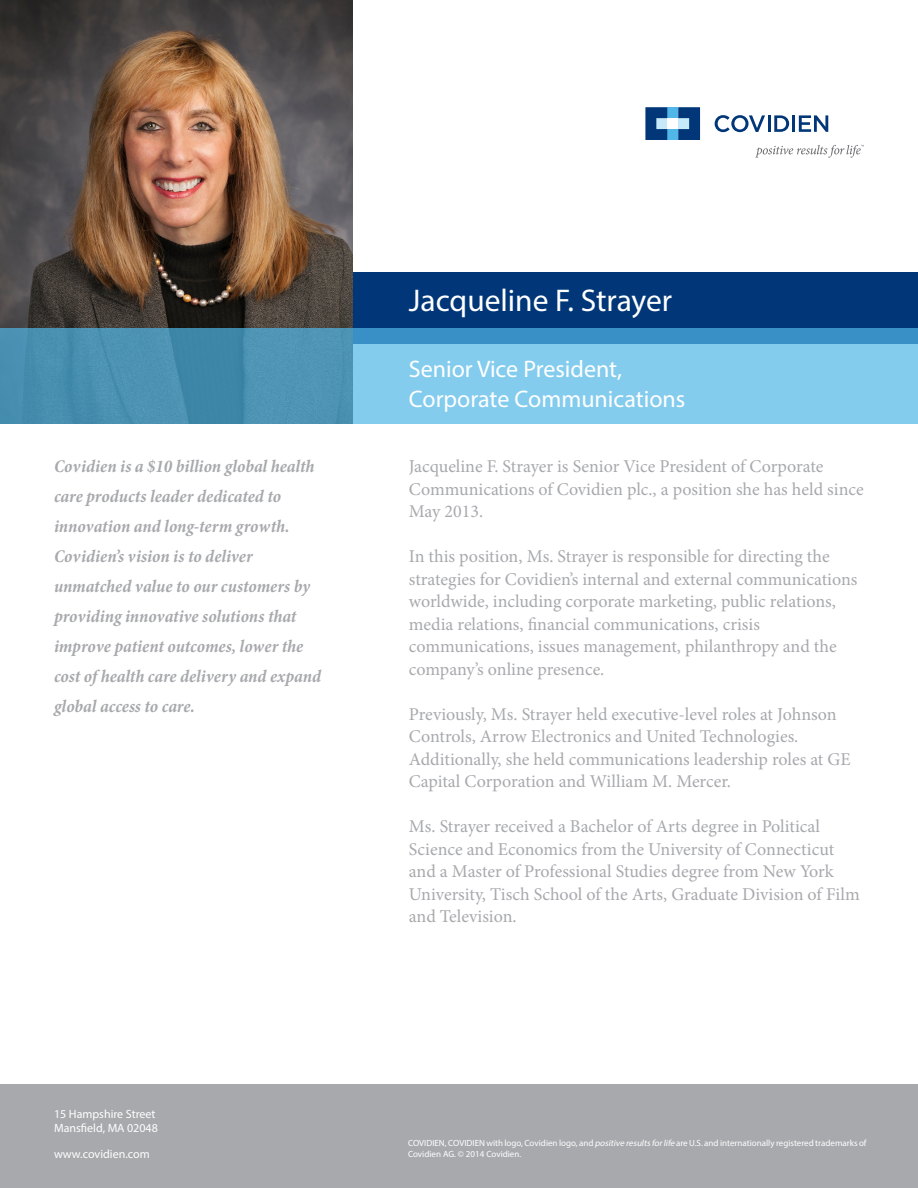
<style>
.page{position:relative;width:918px;height:1188px;background:#fff}
.page>*{position:absolute;margin:0;border:0;box-sizing:border-box;transform-origin:0 0}
.t1{font:31.5px "Myriad Pro";color:#fff}
.t2{font:24px/30px "Myriad Pro";color:#fff}
.t3{font:18px/22.5px "Minion Pro";color:#a8a9ad}
.t4{font:italic 700 condensed 18px/30px "Minion Pro";letter-spacing:-.005em;color:#a8a9ad}
.t5{font:12px "Myriad Pro";color:#fff}
.t6{font:9px/10.8px "Myriad Pro";color:#fff}
.s1{font-style:italic}
</style>
<div class="page">
<div style="left:0;top:272px;width:918px;height:72px;background:#013778"></div>
<div style="left:0;top:1084px;width:918px;height:104px;background:#a8a9ad"></div>
<img style="left:0;top:0;width:352px;height:328px">
<svg style="left:0;top:328px;width:918px;height:95px;background:#65aed1"></svg>
<svg style="left:715px;top:115px;width:50px;height:17px"></svg>
<hr style="left:768px;top:115px;width:3px;height:17px;background:#013778">
<svg style="left:774px;top:115px;width:15px;height:17px"></svg>
<hr style="left:792px;top:115px;width:3px;height:17px;background:#013778">
<svg style="left:799px;top:115px;width:29px;height:17px"></svg>
<div style="left:667px;top:107px;width:11px;height:11px;background:#50b7e8"></div>
<div style="left:667px;top:129px;width:11px;height:11px;background:#50b7e8"></div>
<svg style="left:645px;top:107px;width:22px;height:33px"></svg>
<svg style="left:678px;top:107px;width:22px;height:33px"></svg>
<svg style="left:755px;top:145px;width:109px;height:13px"></svg>
<p class="t4" style="left:54px;top:451px;width:269px">Covidien is a $10 billion global health care products leader dedicated to innovation and long-term growth.<br>Covidien’s vision is to deliver unmatched value to our customers by providing innovative solutions that improve patient outcomes, lower the cost of health care delivery and expand global access to care.</p>
<p class="t5" style="left:54px;top:1107px;width:103px">15 Hampshire Street</p>
<p class="t5" style="left:54px;top:1121px;width:105px">Mansfield, MA 02048</p>
<p class="t5" style="left:54px;top:1146px;width:97px">www.covidien.com</p>
<p class="t1" style="left:409px;top:281px;width:265px">Jacqueline F. Strayer</p>
<p class="t2" style="left:409px;top:353px;width:278px">Senior Vice President,<br>Corporate Communications</p>
<p class="t3" style="left:409px;top:455px;width:456px">Jacqueline F. Strayer is Senior Vice President of Corporate<br>Communications of Covidien plc., a position she has held since<br>May 2013.</p>
<p class="t3" style="left:409px;top:545px;width:450px">In this position, Ms. Strayer is responsible for directing the strategies for Covidien’s internal and external communications worldwide, including corporate marketing, public relations, media relations, financial communications, crisis communications, issues management, philanthropy and the company’s online presence.</p>
<p class="t3" style="left:409px;top:703px;width:443px">Previously, Ms. Strayer held executive-level roles at Johnson Controls, Arrow Electronics and United Technologies.<br>Additionally, she held communications leadership roles at GE Capital Corporation and William M. Mercer.</p>
<p class="t3" style="left:409px;top:815px;width:452px">Ms. Strayer received a Bachelor of Arts degree in Political Science and Economics from the University of Connecticut and a Master of Professional Studies degree from New York University, Tisch School of the Arts, Graduate Division of Film and Television.</p>
<p class="t6" style="left:408px;top:1137px;width:460px">COVIDIEN, COVIDIEN with logo, Covidien logo, and <span class="s1">positive results forlife</span> are U.S. and internationally registered trademarks of<br>Covidien AG. © 2014 Covidien.</p>
</div>
